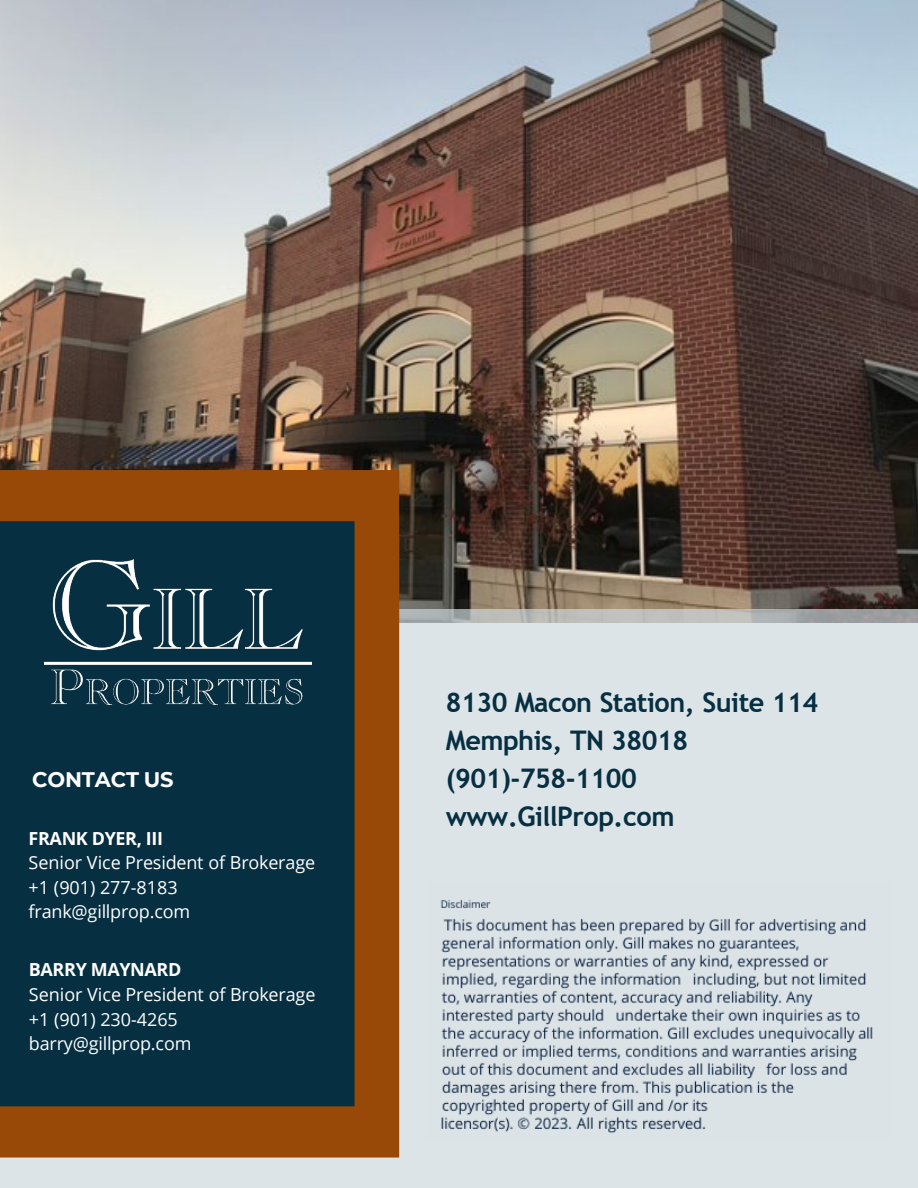
<style>
.page{position:relative;width:918px;height:1188px;background:#fff}
.page>*{position:absolute;margin:0;border:0;box-sizing:border-box;transform-origin:0 0}
.t1{font:700 27px "Trebuchet MS";letter-spacing:-.02em;color:#062f42}
.t2{font:700 21px "Montserrat";letter-spacing:-.005em;color:#fff}
.t3{font:18px "Open Sans";letter-spacing:-.01em;color:#fff}
.t4{font:700 18px "Open Sans";letter-spacing:-.02em;color:#fff}
</style>
<div class="page">
<img style="left:0;top:0;width:918px;height:610px">
<div style="left:0;top:610px;width:918px;height:578px;background:#dce4e7"></div>
<svg style="left:0;top:470px;width:399px;height:688px;background:#2f3631"></svg>
<img style="left:45px;top:559px;width:266px;height:146px">
<img style="left:440px;top:899px;width:433px;height:235px">
<p class="t2" style="left:32px;top:764px;width:143px">CONTACT US</p>
<p class="t4" style="left:29px;top:825px;width:136px">FRANK DYER, III</p>
<p class="t3" style="left:29px;top:850px;width:288px">Senior Vice President of Brokerage</p>
<p class="t3" style="left:29px;top:875px;width:151px">+1 (901) 277-8183</p>
<p class="t3" style="left:29px;top:900px;width:163px">frank@gillprop.com</p>
<p class="t4" style="left:29px;top:957px;width:154px">BARRY MAYNARD</p>
<p class="t3" style="left:29px;top:982px;width:288px">Senior Vice President of Brokerage</p>
<p class="t3" style="left:29px;top:1007px;width:151px">+1 (901) 230-4265</p>
<p class="t3" style="left:29px;top:1031px;width:164px">barry@gillprop.com</p>
<p class="t1" style="left:446px;top:685px;width:374px">8130 Macon Station, Suite 114</p>
<p class="t1" style="left:446px;top:723px;width:244px">Memphis, TN 38018</p>
<p class="t1" style="left:446px;top:762px;width:192px">(901)-758-1100</p>
<p class="t1" style="left:446px;top:800px;width:230px">www.GillProp.com</p>
</div>
